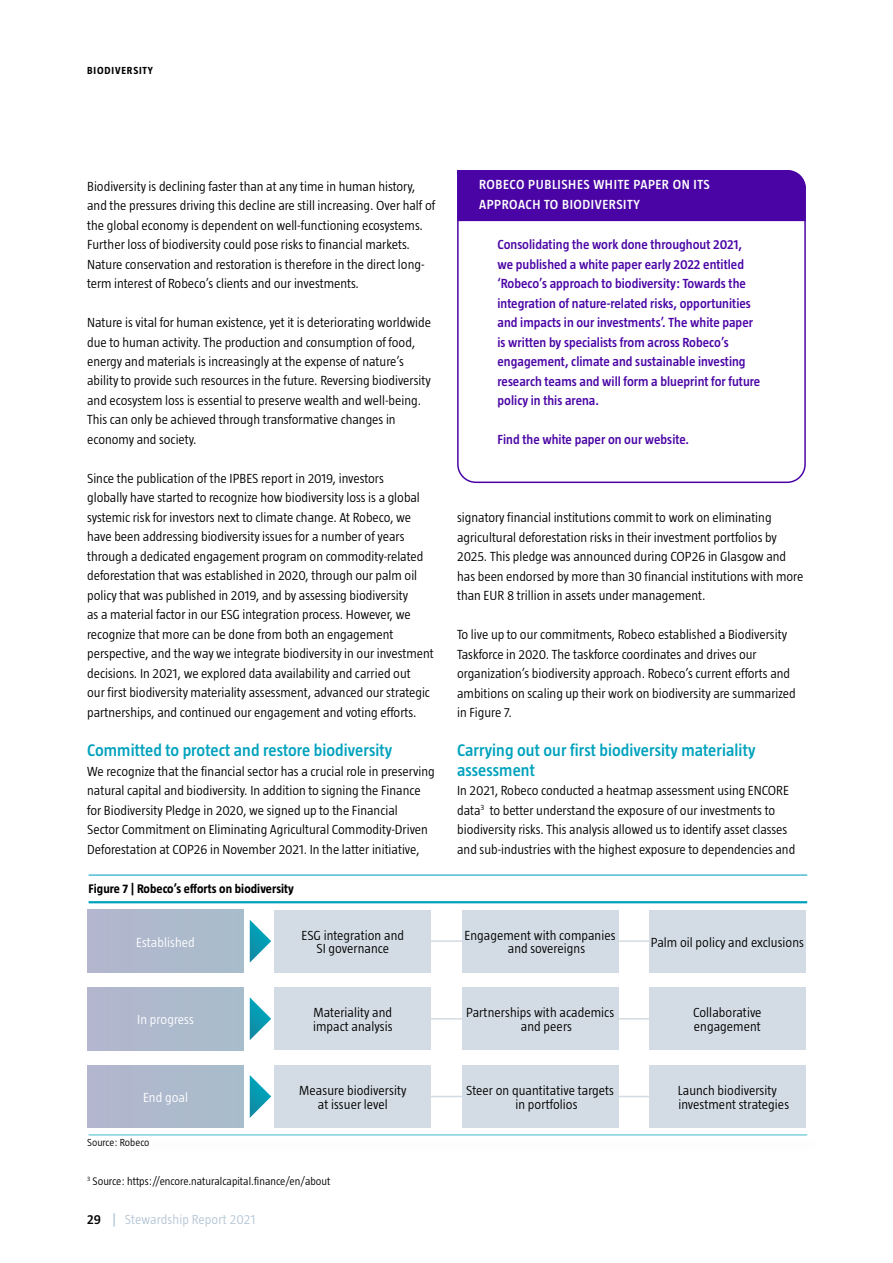
<style>
.page{position:relative;width:893px;height:1263px;background:#fff}
.page>*{position:absolute;margin:0;border:0;box-sizing:border-box;transform-origin:0 0}
.t1{font:600 17.25px/19.5px "Taz";letter-spacing:.005em;color:#00a2bd}
.t2{font:300 13.5px/19.5px "Taz";color:#000}
.t3{font:600 13.5px/19.5px "Taz";color:#4a04a5}
.t4{font:600 13.5px/19.5px "Taz";letter-spacing:.04em;color:#fff}
.t5{font:300 13.5px "Taz";letter-spacing:.005em;color:#fff}
.t6{font:300 13.5px "Taz";letter-spacing:.01em;color:#b5c6d6}
.t7{font:700 12.75px "Taz";letter-spacing:.005em;color:#000}
.t8{font:300 11.25px "Taz";color:#000}
.t9{font:300 10.5px "Taz";letter-spacing:.005em;color:#000}
.t10{font:700 10.5px "Taz";letter-spacing:.08em;color:#000}
.s1{font-weight:600;color:#000}
.s2{font-weight:600}
</style>
<div class="page">
<hr style="left:89px;top:1134px;width:718px;height:2px;background:#00a2bd">
<hr style="left:422px;top:1096px;width:247px;height:1px;background:#d3dce4">
<hr style="left:422px;top:1018px;width:247px;height:1px;background:#d3dce4">
<hr style="left:422px;top:940px;width:247px;height:2px;background:#d3dce4">
<div style="left:87px;top:910px;width:157px;height:62px;background:#adb9cd"></div>
<div style="left:274px;top:910px;width:157px;height:62px;background:#d3dce4"></div>
<div style="left:462px;top:910px;width:156px;height:62px;background:#d3dce4"></div>
<div style="left:649px;top:910px;width:157px;height:62px;background:#d3dce4"></div>
<div style="left:87px;top:987px;width:157px;height:63px;background:#adb9cd"></div>
<div style="left:274px;top:987px;width:157px;height:63px;background:#d3dce4"></div>
<div style="left:462px;top:987px;width:156px;height:63px;background:#d3dce4"></div>
<div style="left:649px;top:987px;width:157px;height:63px;background:#d3dce4"></div>
<div style="left:87px;top:1065px;width:157px;height:63px;background:#adb9cd"></div>
<div style="left:274px;top:1065px;width:157px;height:63px;background:#d3dce4"></div>
<div style="left:462px;top:1065px;width:156px;height:63px;background:#d3dce4"></div>
<div style="left:649px;top:1065px;width:157px;height:63px;background:#d3dce4"></div>
<svg style="left:250px;top:920px;width:21px;height:43px"></svg>
<svg style="left:250px;top:997px;width:21px;height:43px"></svg>
<svg style="left:250px;top:1075px;width:21px;height:43px"></svg>
<hr style="left:89px;top:874px;width:718px;height:1px;background:#00a2bd">
<hr style="left:89px;top:901px;width:718px;height:2px;background:#00a2bd">
<svg style="left:457px;top:221px;width:349px;height:263px"></svg>
<div style="left:457px;top:170px;width:349px;height:51px;background:#4a04a5"></div>
<p class="t10" style="left:87px;top:64px;width:67px">BIODIVERSITY</p>
<p class="t2" style="left:87px;top:176px;width:350px">Biodiversity is declining faster than at any time in human history, and the pressures driving this decline are still increasing. Over half of the global economy is dependent on well-functioning ecosystems.<br>Further loss of biodiversity could pose risks to financial markets.<br>Nature conservation and restoration is therefore in the direct long&shy;term interest of Robeco’s clients and our investments.</p>
<p class="t2" style="left:87px;top:312px;width:345px">Nature is vital for human existence, yet it is deteriorating worldwide due to human activity. The production and consumption of food, energy and materials is increasingly at the expense of nature’s ability to provide such resources in the future. Reversing biodiversity and ecosystem loss is essential to preserve wealth and well-being.<br>This can only be achieved through transformative changes in economy and society.</p>
<p class="t2" style="left:87px;top:468px;width:348px">Since the publication of the IPBES report in 2019, investors<br>globally have started to recognize how biodiversity loss is a global systemic risk for investors next to climate change. At Robeco, we have been addressing biodiversity issues for a number of years through a dedicated engagement program on commodity-related deforestation that was established in 2020, through our palm oil policy that was published in 2019, and by assessing biodiversity<br>as a material factor in our ESG integration process. However, we recognize that more can be done from both an engagement perspective, and the way we integrate biodiversity in our investment decisions. In 2021, we explored data availability and carried out<br>our first biodiversity materiality assessment, advanced our strategic partnerships, and continued our engagement and voting efforts.</p>
<p class="t1" style="left:87px;top:740px;width:307px">Committed to protect and restore biodiversity</p>
<p class="t2" style="left:87px;top:761px;width:349px">We recognize that the financial sector has a crucial role in preserving natural capital and biodiversity. In addition to signing the Finance for Biodiversity Pledge in 2020, we signed up to the Financial<br>Sector Commitment on Eliminating Agricultural Commodity-Driven Deforestation at COP26 in November 2021. In the latter initiative,</p>
<p class="t7" style="left:89px;top:881px;width:207px">Figure 7 | Robeco’s efforts on biodiversity</p>
<p class="t4" style="left:479px;top:175px;width:232px">ROBECO PUBLISHES WHITE PAPER ON ITS<br>APPROACH TO BIODIVERSITY</p>
<p class="t3" style="left:497px;top:235px;width:264px">Consolidating the work done throughout 2021, we published a white paper early 2022 entitled ‘Robeco’s approach to biodiversity: Towards the integration of nature-related risks, opportunities and impacts in our investments’. The white paper is written by specialists from across Robeco’s engagement, climate and sustainable investing research teams and will form a blueprint for future policy in this arena.</p>
<p class="t3" style="left:497px;top:429px;width:193px">Find the white paper on our website.</p>
<p class="t2" style="left:457px;top:508px;width:348px">signatory financial institutions commit to work on eliminating agricultural deforestation risks in their investment portfolios by 2025. This pledge was announced during COP26 in Glasgow and has been endorsed by more than 30 financial institutions with more than EUR 8 trillion in assets under management.</p>
<p class="t2" style="left:457px;top:625px;width:340px">To live up to our commitments, Robeco established a Biodiversity Taskforce in 2020. The taskforce coordinates and drives our organization’s biodiversity approach. Robeco’s current efforts and ambitions on scaling up their work on biodiversity are summarized in Figure 7.</p>
<p class="t1" style="left:457px;top:740px;width:300px">Carrying out our first biodiversity materiality assessment</p>
<p class="t2" style="left:457px;top:781px;width:340px">In 2021, Robeco conducted a heatmap assessment using ENCORE data<sup>3</sup> to better understand the exposure of our investments to biodiversity risks. This analysis allowed us to identify asset classes and sub-industries with the highest exposure to dependencies and</p>
<p class="t5" style="left:136px;top:934px;width:60px">Established</p>
<p class="t2" style="left:302px;top:928px;width:104px;line-height:13.5px;text-align:center">ESG integration and<br>SI governance</p>
<p class="t2" style="left:508px;top:928px;width:109px;line-height:13.5px;text-indent:-43px">Engagement with companies and sovereigns</p>
<p class="t2" style="left:651px;top:932px;width:155px">Palm oil policy and exclusions</p>
<p class="t5" style="left:137px;top:1012px;width:58px">In progress</p>
<p class="t2" style="left:313px;top:1006px;width:81px;line-height:13.5px">Materiality and impact analysis</p>
<p class="t2" style="left:521px;top:1006px;width:95px;line-height:13.5px;text-indent:-55px">Partnerships with academics and peers</p>
<p class="t2" style="left:693px;top:1006px;width:70px;line-height:13.5px">Collaborative engagement</p>
<p class="t5" style="left:143px;top:1090px;width:46px">End goal</p>
<p class="t2" style="left:299px;top:1083px;width:109px;line-height:13.5px;text-align:center">Measure biodiversity at issuer level</p>
<p class="t2" style="left:515px;top:1083px;width:100px;line-height:13.5px;text-indent:-49px">Steer on quantitative targets in portfolios</p>
<p class="t2" style="left:678px;top:1083px;width:113px;line-height:13.5px">Launch biodiversity investment strategies</p>
<p class="t9" style="left:87px;top:1137px;width:64px">Source: Robeco</p>
<p class="t8" style="left:87px;top:1175px;width:245px"><sup>3</sup> Source: https://encore.naturalcapital.finance/en/about</p>
<p class="t6" style="left:87px;top:1212px;width:170px"><span class="s1">29</span> <span class="s2">|</span> Stewardship Report 2021</p>
</div>
